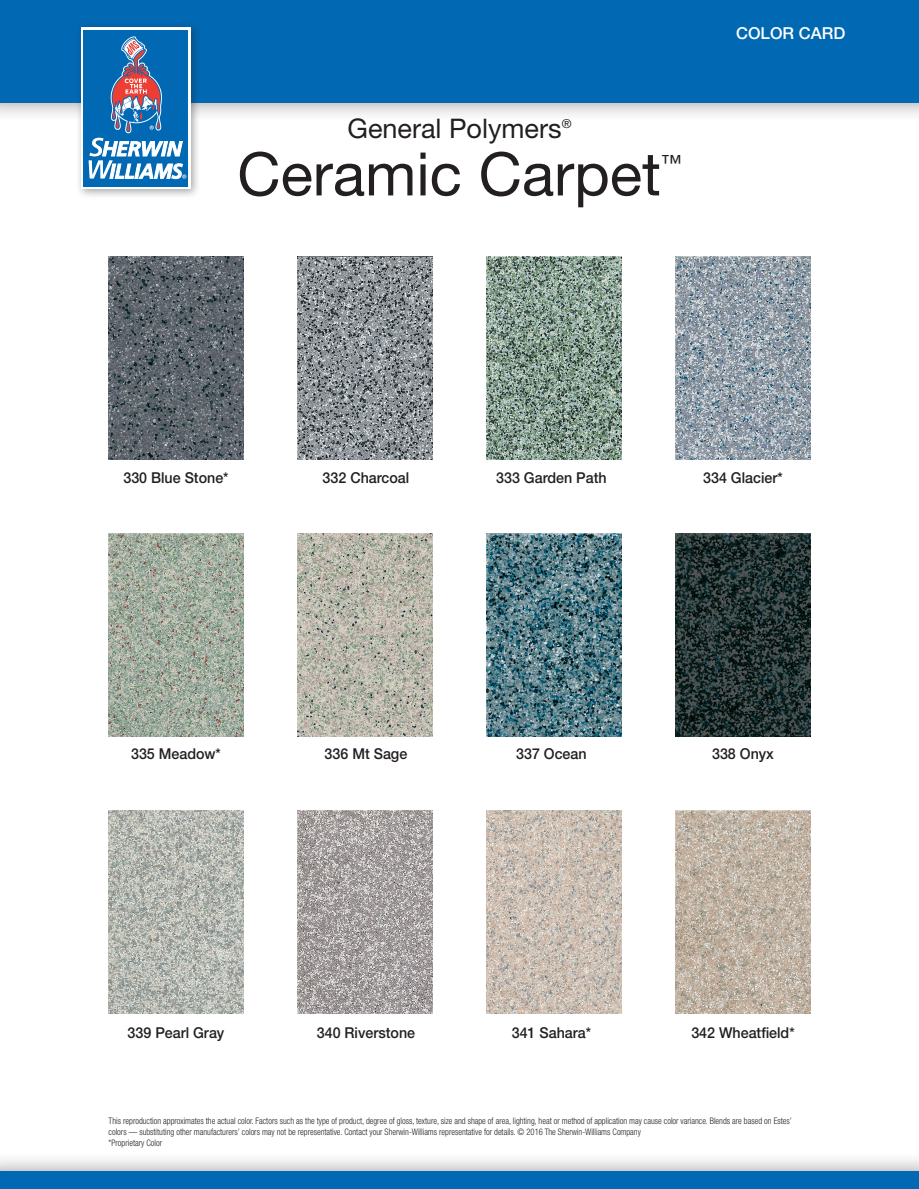
<style>
.page{position:relative;width:919px;height:1189px;background:#fff}
.page>*{position:absolute;margin:0;border:0;box-sizing:border-box;transform-origin:0 0}
.t1{font:60px "Helvetica Neue LT Std";color:#231f20}
.t2{font:27px "Helvetica Neue LT Std";color:#231f20}
.t3{font:21px "Helvetica Neue LT Std";color:#231f20}
.sub_head{font:500 16.5px "Helvetica Neue LT Std";color:#fff}
.color_name{font:500 15px "Helvetica Neue LT Std";color:#231f20;scale:.95 1}
.t4{font:300 condensed 9px/10.8px "Helvetica Neue LT Std";color:#231f20;scale:.95 1}
</style>
<div class="page">
<div style="left:0;top:1150px;width:918px;height:38px;background:#231f20;opacity:.49"></div>
<div style="left:0;top:1171px;width:918px;height:17px;background:#0168b3"></div>
<div style="left:0;top:0;width:918px;height:123px;background:#231f20;opacity:.49"></div>
<div style="left:0;top:0;width:918px;height:103px;background:#0168b3"></div>
<div style="left:75px;top:21px;width:126px;height:178px;background:#231f20;opacity:.4"></div>
<svg style="left:81px;top:27px;width:109px;height:162px"></svg>
<div style="left:84px;top:30px;width:104px;height:156px;background:#0168b3"></div>
<svg style="left:89px;top:36px;width:97px;height:144px"></svg>
<img style="left:108px;top:257px;width:135px;height:202px">
<img style="left:675px;top:257px;width:135px;height:202px">
<img style="left:486px;top:257px;width:135px;height:202px">
<img style="left:297px;top:257px;width:135px;height:202px">
<img style="left:108px;top:533px;width:135px;height:203px">
<img style="left:675px;top:533px;width:135px;height:203px">
<img style="left:486px;top:533px;width:135px;height:203px">
<img style="left:297px;top:533px;width:135px;height:203px">
<img style="left:108px;top:810px;width:135px;height:203px">
<img style="left:675px;top:810px;width:135px;height:203px">
<img style="left:486px;top:810px;width:135px;height:203px">
<img style="left:297px;top:810px;width:135px;height:203px">
<p class="t2" style="left:347px;top:113px;width:225px">General Polymers<sup>®</sup></p>
<p class="t1" style="left:237px;top:138px;width:425px">Ceramic Carpet</p>
<p class="t3" style="left:660px;top:150px;width:22px">™</p>
<p class="sub_head" style="left:736px;top:23px;width:111px">COLOR CARD</p>
<p class="color_name" style="left:123px;top:468px;width:112px">330 Blue Stone*</p>
<p class="color_name" style="left:322px;top:468px;width:93px">332 Charcoal</p>
<p class="color_name" style="left:496px;top:468px;width:118px">333 Garden Path</p>
<p class="color_name" style="left:703px;top:468px;width:85px">334 Glacier*</p>
<p class="color_name" style="left:131px;top:745px;width:96px">335 Meadow*</p>
<p class="color_name" style="left:324px;top:745px;width:88px">336 Mt Sage</p>
<p class="color_name" style="left:516px;top:745px;width:76px">337 Ocean</p>
<p class="color_name" style="left:712px;top:745px;width:67px">338 Onyx</p>
<p class="color_name" style="left:128px;top:1023px;width:103px">339 Pearl Gray</p>
<p class="color_name" style="left:317px;top:1023px;width:105px">340 Riverstone</p>
<p class="color_name" style="left:511px;top:1023px;width:85px">341 Sahara*</p>
<p class="color_name" style="left:691px;top:1023px;width:110px">342 Wheatfield*</p>
<p class="t4" style="left:109px;top:1115px;width:720px">This reproduction approximates the actual color. Factors such as the type of product, degree of gloss, texture, size and shape of area, lighting, heat or method of application may cause color variance. Blends are based on Estes’ colors — substituting other manufacturers’ colors may not be representative. Contact your Sherwin-Williams representative for details. © 2016 The Sherwin-Williams Company</p>
<p class="t4" style="left:109px;top:1137px;width:58px">*Proprietary Color</p>
</div>
